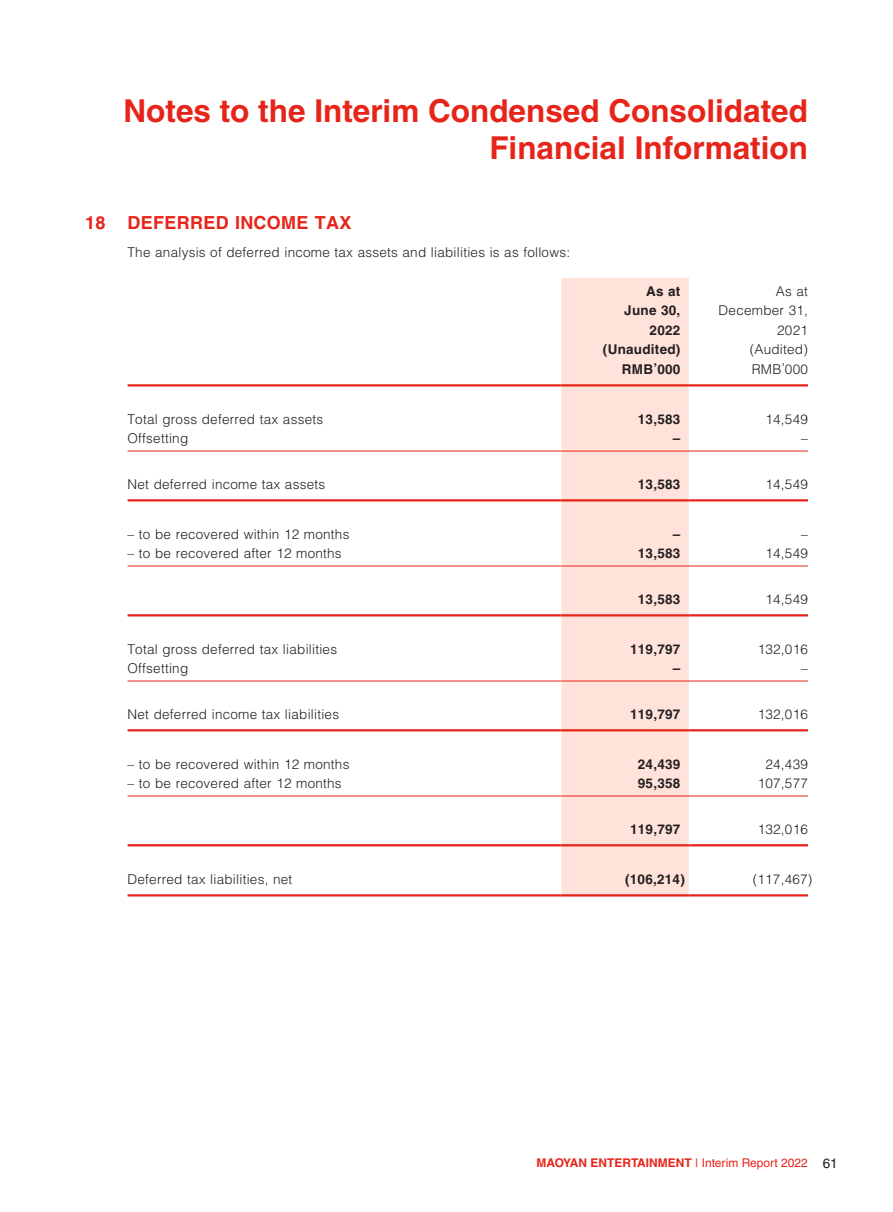
<style>
.page{position:relative;width:893px;height:1212px;background:#fff}
.page>*{position:absolute;margin:0;border:0;box-sizing:border-box;transform-origin:0 0}
.t1{font:700 31.5px/37.8px "Helvetica LT Std";color:#e72419;text-align:right}
.t2{font:700 18px "Helvetica LT Std";letter-spacing:.02em;color:#e72419}
.t3{font:300 13.5px/19.5px "Helvetica LT Std";letter-spacing:.02em;color:#231f20;text-align:right}
.t4{font:700 13.5px/19.5px "Helvetica LT Std";letter-spacing:.02em;color:#231f20;text-align:right}
.t5{font:700 12px "Helvetica LT Std";color:#e72419}
.s1{font-weight:400}
.s2{font-weight:400;font-size:13.5px;color:#231f20}
</style>
<div class="page">
<div style="left:561px;top:278px;width:128px;height:616px;background:#ffe2da"></div>
<hr style="left:128px;top:384px;width:433px;height:2px;background:#e72419">
<hr style="left:561px;top:384px;width:128px;height:2px;background:#e72419">
<hr style="left:689px;top:384px;width:119px;height:2px;background:#e72419">
<hr style="left:128px;top:451px;width:433px;height:1px;background:#e72419">
<hr style="left:561px;top:451px;width:128px;height:1px;background:#e72419">
<hr style="left:689px;top:451px;width:119px;height:1px;background:#e72419">
<hr style="left:128px;top:499px;width:433px;height:2px;background:#e72419">
<hr style="left:561px;top:499px;width:128px;height:2px;background:#e72419">
<hr style="left:689px;top:499px;width:119px;height:2px;background:#e72419">
<hr style="left:128px;top:566px;width:433px;height:1px;background:#e72419">
<hr style="left:561px;top:566px;width:128px;height:1px;background:#e72419">
<hr style="left:689px;top:566px;width:119px;height:1px;background:#e72419">
<hr style="left:128px;top:614px;width:433px;height:2px;background:#e72419">
<hr style="left:561px;top:614px;width:128px;height:2px;background:#e72419">
<hr style="left:689px;top:614px;width:119px;height:2px;background:#e72419">
<hr style="left:128px;top:681px;width:433px;height:1px;background:#e72419">
<hr style="left:561px;top:681px;width:128px;height:1px;background:#e72419">
<hr style="left:689px;top:681px;width:119px;height:1px;background:#e72419">
<hr style="left:128px;top:729px;width:433px;height:2px;background:#e72419">
<hr style="left:561px;top:729px;width:128px;height:2px;background:#e72419">
<hr style="left:689px;top:729px;width:119px;height:2px;background:#e72419">
<hr style="left:128px;top:795px;width:433px;height:1px;background:#e72419">
<hr style="left:561px;top:795px;width:128px;height:1px;background:#e72419">
<hr style="left:689px;top:795px;width:119px;height:1px;background:#e72419">
<hr style="left:128px;top:844px;width:433px;height:2px;background:#e72419">
<hr style="left:561px;top:844px;width:128px;height:2px;background:#e72419">
<hr style="left:689px;top:844px;width:119px;height:2px;background:#e72419">
<hr style="left:128px;top:894px;width:433px;height:2px;background:#e72419">
<hr style="left:561px;top:894px;width:128px;height:2px;background:#e72419">
<hr style="left:689px;top:894px;width:119px;height:2px;background:#e72419">
<h1 class="t1" style="left:124px;top:91px;width:686px">Notes to the Interim Condensed Consolidated<br>Financial Information</h1>
<h2 class="t2" style="left:85px;top:211px;width:268px">18 DEFERRED INCOME TAX</h2>
<p class="t3" style="left:128px;top:242px;width:444px">The analysis of deferred income tax assets and liabilities is as follows:</p>
<p class="t4" style="left:624px;top:281px;width:58px">As at<br>June 30,</p>
<p class="t3" style="left:719px;top:281px;width:91px">As at<br>December 31,</p>
<p class="t4" style="left:650px;top:320px;width:32px">2022</p>
<p class="t3" style="left:777px;top:320px;width:32px">2021</p>
<p class="t4" style="left:603px;top:339px;width:79px">(Unaudited)</p>
<p class="t3" style="left:750px;top:339px;width:60px">(Audited)</p>
<p class="t4" style="left:622px;top:359px;width:60px">RMB’000</p>
<p class="t3" style="left:752px;top:359px;width:58px">RMB’000</p>
<p class="t3" style="left:128px;top:409px;width:197px">Total gross deferred tax assets</p>
<p class="t4" style="left:638px;top:409px;width:44px">13,583</p>
<p class="t3" style="left:765px;top:409px;width:44px">14,549</p>
<p class="t3" style="left:128px;top:429px;width:62px">Offsetting</p>
<p class="t4" style="left:673px;top:429px;width:9px">–</p>
<p class="t3" style="left:801px;top:429px;width:8px">–</p>
<p class="t3" style="left:128px;top:474px;width:199px">Net deferred income tax assets</p>
<p class="t4" style="left:638px;top:474px;width:44px">13,583</p>
<p class="t3" style="left:765px;top:474px;width:44px">14,549</p>
<p class="t3" style="left:128px;top:524px;width:223px">– to be recovered within 12 months</p>
<p class="t4" style="left:673px;top:524px;width:9px">–</p>
<p class="t3" style="left:801px;top:524px;width:8px">–</p>
<p class="t3" style="left:128px;top:544px;width:216px">– to be recovered after 12 months</p>
<p class="t4" style="left:638px;top:543px;width:44px">13,583</p>
<p class="t3" style="left:765px;top:544px;width:44px">14,549</p>
<p class="t4" style="left:638px;top:589px;width:44px">13,583</p>
<p class="t3" style="left:765px;top:589px;width:44px">14,549</p>
<p class="t3" style="left:128px;top:639px;width:211px">Total gross deferred tax liabilities</p>
<p class="t4" style="left:630px;top:639px;width:52px">119,797</p>
<p class="t3" style="left:758px;top:639px;width:52px">132,016</p>
<p class="t3" style="left:128px;top:658px;width:62px">Offsetting</p>
<p class="t4" style="left:673px;top:658px;width:9px">–</p>
<p class="t3" style="left:801px;top:658px;width:8px">–</p>
<p class="t3" style="left:128px;top:704px;width:213px">Net deferred income tax liabilities</p>
<p class="t4" style="left:630px;top:704px;width:52px">119,797</p>
<p class="t3" style="left:758px;top:704px;width:52px">132,016</p>
<p class="t3" style="left:128px;top:754px;width:223px">– to be recovered within 12 months</p>
<p class="t4" style="left:638px;top:754px;width:44px">24,439</p>
<p class="t3" style="left:765px;top:754px;width:44px">24,439</p>
<p class="t3" style="left:128px;top:773px;width:216px">– to be recovered after 12 months</p>
<p class="t4" style="left:638px;top:773px;width:44px">95,358</p>
<p class="t3" style="left:758px;top:773px;width:52px">107,577</p>
<p class="t4" style="left:630px;top:819px;width:52px">119,797</p>
<p class="t3" style="left:758px;top:819px;width:52px">132,016</p>
<p class="t3" style="left:128px;top:869px;width:166px">Deferred tax liabilities, net</p>
<p class="t4" style="left:625px;top:869px;width:61px">(106,214)</p>
<p class="t3" style="left:753px;top:869px;width:61px">(117,467)</p>
<p class="t5" style="left:536px;top:1155px;width:303px">MAOYAN ENTERTAINMENT <span class="s1">| Interim Report 2022</span> <span class="s2">61</span></p>
</div>
